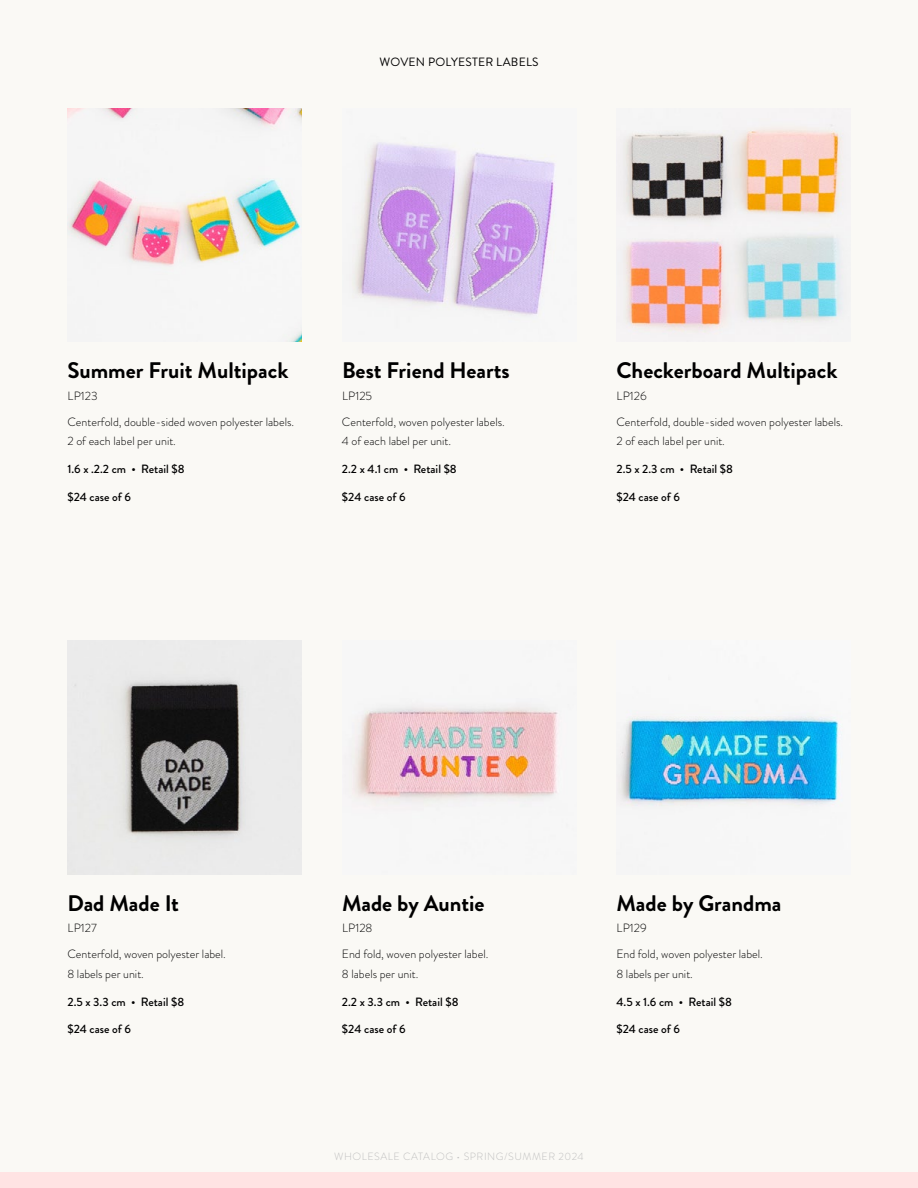
<style>
.page{position:relative;width:918px;height:1188px;background:#faf9f5}
.page>*{position:absolute;margin:0;border:0;box-sizing:border-box;transform-origin:0 0}
.t1{font:700 22.5px "Brandon Grotesque";color:#000}
.t2{font:300 12px/26.2px "Brandon Grotesque";color:#000}
.t3{font:500 12px "Brandon Grotesque";color:#000}
.t4{font:12px "Brandon Grotesque";letter-spacing:.02em;color:#000}
.t5{font:300 10.5px "Brandon Grotesque";letter-spacing:.05em;color:#bfbfbf}
</style>
<div class="page">
<img style="left:68px;top:108px;width:234px;height:234px">
<img style="left:353px;top:142px;width:202px;height:174px">
<img style="left:620px;top:124px;width:224px;height:210px">
<img style="left:68px;top:640px;width:234px;height:234px">
<img style="left:352px;top:706px;width:206px;height:96px">
<img style="left:617px;top:716px;width:222px;height:91px">
<div style="left:0;top:1173px;width:918px;height:15px;background:#ffe3e3"></div>
<p class="t4" style="left:379px;top:54px;width:161px">WOVEN POLYESTER LABELS</p>
<h1 class="t1" style="left:68px;top:355px;width:222px">Summer Fruit Multipack</h1>
<p class="t2" style="left:67px;top:382px;width:228px">LP123<br>Centerfold, double-sided woven polyester labels.</p>
<p class="t2" style="left:67px;top:428px;width:110px">2 of each label per unit.</p>
<p class="t3" style="left:67px;top:461px;width:119px">1.6 x .2.2 cm • Retail $8</p>
<p class="t3" style="left:67px;top:489px;width:65px">$24 case of 6</p>
<h1 class="t1" style="left:342px;top:355px;width:169px">Best Friend Hearts</h1>
<p class="t2" style="left:342px;top:382px;width:164px">LP125<br>Centerfold, woven polyester labels.</p>
<p class="t2" style="left:342px;top:428px;width:111px">4 of each label per unit.</p>
<p class="t3" style="left:342px;top:461px;width:116px">2.2 x 4.1 cm • Retail $8</p>
<p class="t3" style="left:342px;top:489px;width:65px">$24 case of 6</p>
<h1 class="t1" style="left:616px;top:355px;width:222px">Checkerboard Multipack</h1>
<p class="t2" style="left:616px;top:382px;width:228px">LP126<br>Centerfold, double-sided woven polyester labels.</p>
<p class="t2" style="left:616px;top:428px;width:110px">2 of each label per unit.</p>
<p class="t3" style="left:616px;top:461px;width:118px">2.5 x 2.3 cm • Retail $8</p>
<p class="t3" style="left:616px;top:489px;width:65px">$24 case of 6</p>
<h1 class="t1" style="left:68px;top:887px;width:113px">Dad Made It</h1>
<p class="t2" style="left:67px;top:915px;width:160px">LP127<br>Centerfold, woven polyester label.</p>
<p class="t2" style="left:67px;top:960px;width:78px">8 labels per unit.</p>
<p class="t3" style="left:67px;top:993px;width:118px">2.5 x 3.3 cm • Retail $8</p>
<p class="t3" style="left:67px;top:1021px;width:65px">$24 case of 6</p>
<h1 class="t1" style="left:342px;top:887px;width:144px">Made by Auntie</h1>
<p class="t2" style="left:342px;top:915px;width:148px">LP128<br>End fold, woven polyester label.</p>
<p class="t2" style="left:342px;top:960px;width:78px">8 labels per unit.</p>
<p class="t3" style="left:342px;top:993px;width:118px">2.2 x 3.3 cm • Retail $8</p>
<p class="t3" style="left:342px;top:1021px;width:65px">$24 case of 6</p>
<h1 class="t1" style="left:616px;top:887px;width:167px">Made by Grandma</h1>
<p class="t2" style="left:616px;top:915px;width:148px">LP129<br>End fold, woven polyester label.</p>
<p class="t2" style="left:616px;top:960px;width:78px">8 labels per unit.</p>
<p class="t3" style="left:616px;top:993px;width:117px">4.5 x 1.6 cm • Retail $8</p>
<p class="t3" style="left:616px;top:1021px;width:65px">$24 case of 6</p>
<p class="t5" style="left:334px;top:1149px;width:251px">WHOLESALE CATALOG • SPRING/SUMMER 2024</p>
</div>
